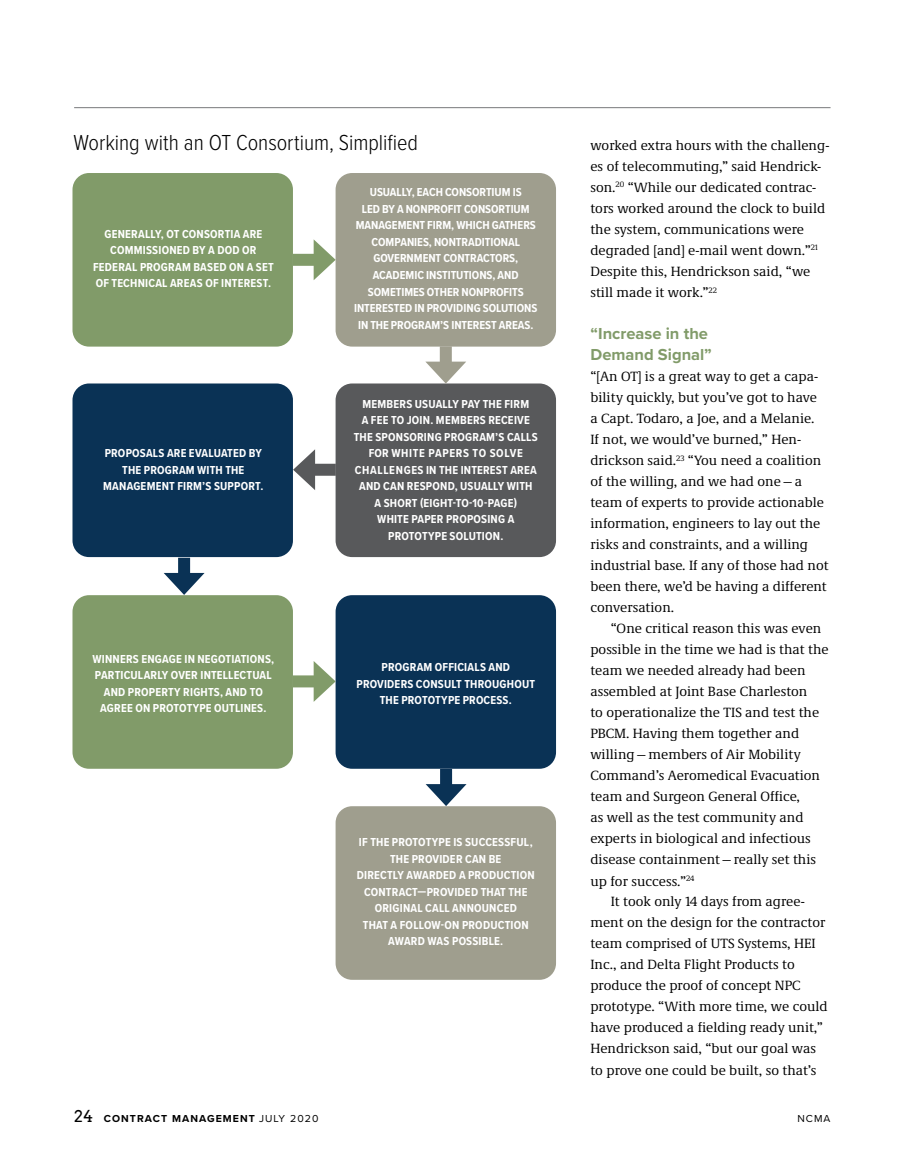
<style>
.page{position:relative;width:905px;height:1175px;background:#fff}
.page>*{position:absolute;margin:0;border:0;box-sizing:border-box;transform-origin:0 0}
.t1{font:300 22.5px "Proxima Nova Cond";color:#000}
.t2{font:700 16.5px/21px "Proxima Nova";color:#819b69}
.t3{font:13.8px/21px "Demos Next Pro";color:#000}
.t4{font:700 12px/16.5px "Proxima Nova Cond";letter-spacing:.01em;color:#fff;text-align:center}
.t5{font:700 10.5px "Proxima Nova";letter-spacing:.1em;color:#000}
.t6{font:10.5px "Proxima Nova";color:#000}
.s1{font-family:"Arvo";font-weight:400;font-size:16.5px}
.s2{font-weight:400}
</style>
<div class="page">
<hr style="left:74px;top:107px;width:756px;height:1px;background:#77787b">
<div style="left:178px;top:558px;width:12px;height:23px;background:#0a3255"></div>
<svg style="left:164px;top:573px;width:40px;height:22px"></svg>
<div style="left:72px;top:173px;width:221px;height:173px;background:#819b69;border-radius:17px"></div>
<div style="left:72px;top:383px;width:221px;height:174px;background:#0a3255;border-radius:17px"></div>
<div style="left:72px;top:595px;width:221px;height:173px;background:#819b69;border-radius:17px"></div>
<div style="left:335px;top:173px;width:221px;height:173px;background:#9f9e8e;border-radius:17px"></div>
<div style="left:335px;top:806px;width:221px;height:173px;background:#9f9e8e;border-radius:17px"></div>
<div style="left:335px;top:383px;width:221px;height:174px;background:#58595b;border-radius:17px"></div>
<div style="left:335px;top:595px;width:221px;height:173px;background:#0a3255;border-radius:17px"></div>
<div style="left:293px;top:254px;width:29px;height:12px;background:#819b69"></div>
<svg style="left:313px;top:239px;width:22px;height:41px"></svg>
<div style="left:440px;top:346px;width:12px;height:24px;background:#9f9e8e"></div>
<svg style="left:425px;top:361px;width:41px;height:22px"></svg>
<div style="left:440px;top:769px;width:12px;height:23px;background:#0a3255"></div>
<svg style="left:425px;top:784px;width:41px;height:22px"></svg>
<div style="left:293px;top:675px;width:29px;height:12px;background:#819b69"></div>
<svg style="left:313px;top:661px;width:22px;height:41px"></svg>
<div style="left:306px;top:464px;width:30px;height:12px;background:#58595b"></div>
<svg style="left:293px;top:449px;width:22px;height:41px"></svg>
<h1 class="t1" style="left:73px;top:126px;width:346px">Working with an OT Consortium, Simplified</h1>
<p class="t4" style="left:93px;top:225px;width:182px">GENERALLY, OT CONSORTIA ARE<br>COMMISSIONED BY A DOD OR<br>FEDERAL PROGRAM BASED ON A SET<br>OF TECHNICAL AREAS OF INTEREST.</p>
<p class="t4" style="left:103px;top:445px;width:162px">PROPOSALS ARE EVALUATED BY<br>THE PROGRAM WITH THE<br>MANAGEMENT FIRM’S SUPPORT.</p>
<p class="t4" style="left:92px;top:650px;width:183px">WINNERS ENGAGE IN NEGOTIATIONS,<br>PARTICULARLY OVER INTELLECTUAL<br>AND PROPERTY RIGHTS, AND TO<br>AGREE ON PROTOTYPE OUTLINES.</p>
<p class="t4" style="left:354px;top:184px;width:185px">USUALLY, EACH CONSORTIUM IS<br>LED BY A NONPROFIT CONSORTIUM<br>MANAGEMENT FIRM, WHICH GATHERS<br>COMPANIES, NONTRADITIONAL<br>GOVERNMENT CONTRACTORS,<br>ACADEMIC INSTITUTIONS, AND<br>SOMETIMES OTHER NONPROFITS<br>INTERESTED IN PROVIDING SOLUTIONS<br>IN THE PROGRAM’S INTEREST AREAS.</p>
<p class="t4" style="left:354px;top:395px;width:185px">MEMBERS USUALLY PAY THE FIRM<br>A FEE TO JOIN. MEMBERS RECEIVE<br>THE SPONSORING PROGRAM’S CALLS<br>FOR WHITE PAPERS TO SOLVE<br>CHALLENGES IN THE INTEREST AREA<br>AND CAN RESPOND, USUALLY WITH<br>A SHORT (EIGHT-TO-10-PAGE)<br>WHITE PAPER PROPOSING A<br>PROTOTYPE SOLUTION.</p>
<p class="t4" style="left:356px;top:658px;width:180px">PROGRAM OFFICIALS AND<br>PROVIDERS CONSULT THROUGHOUT<br>THE PROTOTYPE PROCESS.</p>
<p class="t4" style="left:357px;top:833px;width:179px">IF THE PROTOTYPE IS SUCCESSFUL,<br>THE PROVIDER CAN BE<br>DIRECTLY AWARDED A PRODUCTION<br>CONTRACT—PROVIDED THAT THE<br>ORIGINAL CALL ANNOUNCED<br>THAT A FOLLOW-ON PRODUCTION<br>AWARD WAS POSSIBLE.</p>
<p class="t3" style="left:590px;top:134px;width:240px">worked extra hours with the challeng&shy;es of telecommuting,” said Hendrick&shy;son.<sup>20</sup> “While our dedicated contrac&shy;tors worked around the clock to build the system, communications were degraded [and] e-mail went down.”<sup>21<br></sup>Despite this, Hendrickson said, “we still made it work.”<sup>22</sup></p>
<p class="t2" style="left:590px;top:323px;width:123px">“Increase in the<br>Demand Signal”</p>
<p class="t3" style="left:590px;top:365px;width:240px">“[An OT] is a great way to get a capa&shy;bility quickly, but you’ve got to have<br>a Capt. Todaro, a Joe, and a Melanie.<br>If not, we would’ve burned,” Hen&shy;drickson said.<sup>23</sup> “You need a coalition of the willing, and we had one—a team of experts to provide actionable information, engineers to lay out the risks and constraints, and a willing industrial base. If any of those had not been there, we’d be having a different conversation.</p>
<p class="t3" style="left:610px;top:617px;width:212px">“One critical reason this was even</p>
<p class="t3" style="left:590px;top:638px;width:240px">possible in the time we had is that the</p>
<p class="t3" style="left:590px;top:659px;width:216px">team we needed already had been</p>
<p class="t3" style="left:590px;top:680px;width:218px">assembled at Joint Base Charleston</p>
<p class="t3" style="left:590px;top:701px;width:230px">to operationalize the TIS and test the</p>
<p class="t3" style="left:590px;top:722px;width:210px">PBCM. Having them together and</p>
<p class="t3" style="left:590px;top:743px;width:212px">willing—members of Air Mobility</p>
<p class="t3" style="left:590px;top:764px;width:231px">Command’s Aeromedical Evacuation</p>
<p class="t3" style="left:590px;top:785px;width:211px">team and Surgeon General Office,</p>
<p class="t3" style="left:590px;top:806px;width:215px">as well as the test community and</p>
<p class="t3" style="left:590px;top:827px;width:222px">experts in biological and infectious</p>
<p class="t3" style="left:590px;top:848px;width:227px">disease containment—really set this</p>
<p class="t3" style="left:590px;top:869px;width:105px">up for success.”<sup>24</sup></p>
<p class="t3" style="left:610px;top:890px;width:196px">It took only 14 days from agree-</p>
<p class="t3" style="left:590px;top:911px;width:236px">ment on the design for the contractor</p>
<p class="t3" style="left:590px;top:932px;width:227px">team comprised of UTS Systems, HEI</p>
<p class="t3" style="left:590px;top:953px;width:206px">Inc., and Delta Flight Products to</p>
<p class="t3" style="left:590px;top:974px;width:212px">produce the proof of concept NPC</p>
<p class="t3" style="left:590px;top:995px;width:239px">prototype. “With more time, we could</p>
<p class="t3" style="left:590px;top:1016px;width:234px">have produced a fielding ready unit,”</p>
<p class="t3" style="left:590px;top:1037px;width:227px">Hendrickson said, “but our goal was</p>
<p class="t3" style="left:590px;top:1058px;width:227px">to prove one could be built, so that’s</p>
<p class="t5" style="left:74px;top:1110px;width:246px"><span class="s1">24</span> CONTRACT MANAGEMENT <span class="s2">JULY 2020</span></p>
<p class="t6" style="left:797px;top:1112px;width:35px">NCMA</p>
</div>
